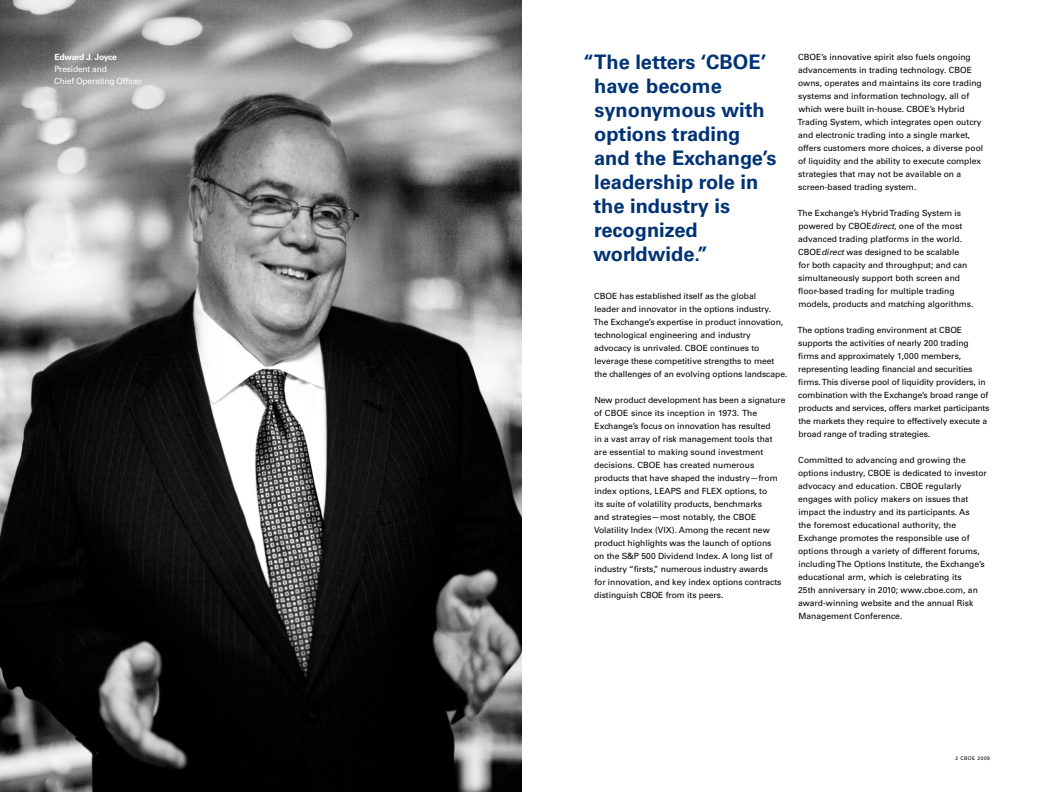
<style>
.page{position:relative;width:1044px;height:792px;background:#fff}
.page>*{position:absolute;margin:0;border:0;box-sizing:border-box;transform-origin:0 0}
.t1{font:700 20px/24px "Univers";color:#003375}
.t2{font:8.5px/13px "Univers";color:#000}
.t3{font:8.5px/12px "Univers";letter-spacing:-.025em;color:#fff}
.t4{font:700 8.5px "Univers";letter-spacing:-.04em;color:#fff}
.t5{font:5px "Univers";letter-spacing:.075em;color:#000}
.s1{font-style:italic}
</style>
<div class="page">
<img style="left:0;top:0;width:522px;height:792px">
<p class="t4" style="left:55px;top:52px;width:64px">Edward J. Joyce</p>
<p class="t3" style="left:54px;top:63px;width:90px">President and<br>Chief Operating Officer</p>
<h1 class="t1" style="left:593px;top:50px;width:185px;text-indent:-10px">“The letters ‘CBOE’ have become synonymous with options trading and the Exchange’s leadership role in the industry is recognized worldwide.”</h1>
<p class="t2" style="left:797px;top:51px;width:187px">CBOE’s innovative spirit also fuels ongoing advancements in trading technology. CBOE owns, operates and maintains its core trading systems and information technology, all of which were built in-house. CBOE’s Hybrid Trading System, which integrates open outcry and electronic trading into a single market, offers customers more choices, a diverse pool of liquidity and the ability to execute complex strategies that may not be available on a screen-based trading system.</p>
<p class="t2" style="left:797px;top:207px;width:178px">The Exchange’s Hybrid Trading System is powered by CBOE<span class="s1">direct</span>, one of the most advanced trading platforms in the world.<br>CBOE<span class="s1">direct</span> was designed to be scalable<br>for both capacity and throughput; and can simultaneously support both screen and floor-based trading for multiple trading models, products and matching algorithms.</p>
<p class="t2" style="left:797px;top:324px;width:194px">The options trading environment at CBOE supports the activities of nearly 200 trading firms and approximately 1,000 members, representing leading financial and securities firms. This diverse pool of liquidity providers, in combination with the Exchange’s broad range of products and services, offers market participants the markets they require to effectively execute a broad range of trading strategies.</p>
<p class="t2" style="left:798px;top:454px;width:190px">Committed to advancing and growing the options industry, CBOE is dedicated to investor advocacy and education. CBOE regularly engages with policy makers on issues that impact the industry and its participants. As<br>the foremost educational authority, the Exchange promotes the responsible use of options through a variety of different forums, including The Options Institute, the Exchange’s educational arm, which is celebrating its<br>25th anniversary in 2010; www.cboe.com, an award-winning website and the annual Risk Management Conference.</p>
<p class="t2" style="left:593px;top:289px;width:195px">CBOE has established itself as the global<br>leader and innovator in the options industry.<br>The Exchange’s expertise in product innovation, technological engineering and industry advocacy is unrivaled. CBOE continues to leverage these competitive strengths to meet the challenges of an evolving options landscape.</p>
<p class="t2" style="left:594px;top:393px;width:193px">New product development has been a signature of CBOE since its inception in 1973. The Exchange’s focus on innovation has resulted<br>in a vast array of risk management tools that are essential to making sound investment decisions. CBOE has created numerous products that have shaped the industry—from index options, LEAPS and FLEX options, to<br>its suite of volatility products, benchmarks<br>and strategies—most notably, the CBOE Volatility Index (VIX). Among the recent new product highlights was the launch of options<br>on the S&amp;P 500 Dividend Index. A long list of industry “firsts,” numerous industry awards<br>for innovation, and key index options contracts distinguish CBOE from its peers.</p>
<p class="t5" style="left:956px;top:755px;width:36px">2 CBOE 2009</p>
</div>
